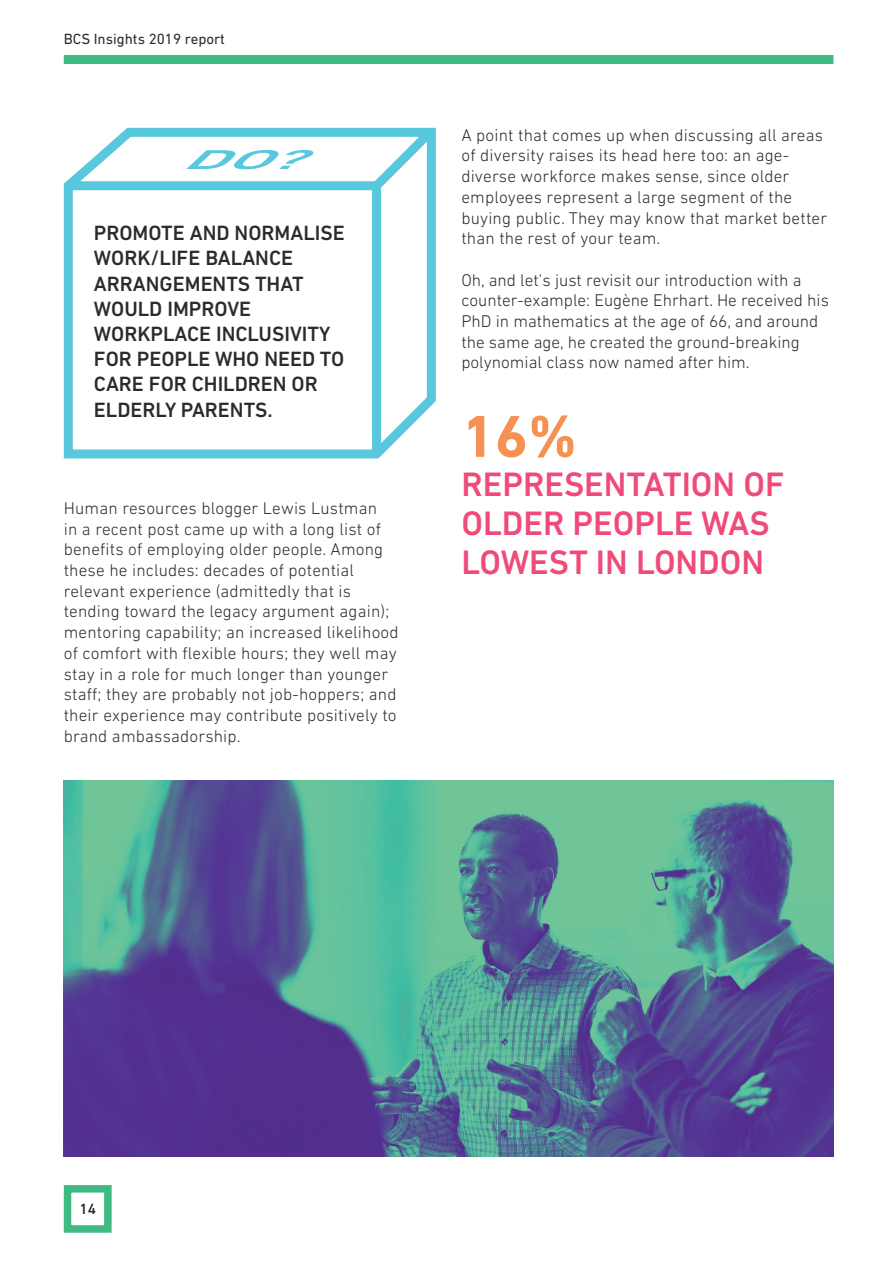
<style>
.page{position:relative;width:893px;height:1263px;background:#fff}
.page>*{position:absolute;margin:0;border:0;box-sizing:border-box;transform-origin:0 0}
.t1{font:700 60px "DIN Next LT Pro";color:#f69154}
.t2{font:500 34.5px/39px "DIN Next LT Pro";color:#f04a79}
.t3{font:500 21px/25.2px "DIN Next LT Pro";color:#292c2f}
.t4{font:300 17.25px/20.7px "DIN Next LT Pro";letter-spacing:.01em;color:#292c2f}
.t5{font:15px "DIN Next LT Pro";color:#292c2f}
.t6{font:500 15px "DIN Next LT Pro";color:#292c2f}
</style>
<div class="page">
<div style="left:64px;top:1185px;width:48px;height:48px;border:8px solid #3fba82"></div>
<div style="left:64px;top:55px;width:769px;height:9px;background:#3fba82"></div>
<img style="left:64px;top:781px;width:769px;height:376px">
<svg style="left:63px;top:127px;width:373px;height:332px"></svg>
<svg style="left:186px;top:150px;width:129px;height:19px"></svg>
<p class="t5" style="left:64px;top:31px;width:163px">BCS Insights 2019 report</p>
<p class="t3" style="left:94px;top:220px;width:252px">PROMOTE AND NORMALISE<br>WORK/LIFE BALANCE<br>ARRANGEMENTS THAT<br>WOULD IMPROVE<br>WORKPLACE INCLUSIVITY<br>FOR PEOPLE WHO NEED TO<br>CARE FOR CHILDREN OR<br>ELDERLY PARENTS.</p>
<p class="t4" style="left:64px;top:497px;width:336px">Human resources blogger Lewis Lustman<br>in a recent post came up with a long list of benefits of employing older people. Among these he includes: decades of potential relevant experience (admittedly that is tending toward the legacy argument again); mentoring capability; an increased likelihood of comfort with flexible hours; they well may stay in a role for much longer than younger staff; they are probably not job-hoppers; and their experience may contribute positively to brand ambassadorship.</p>
<p class="t4" style="left:461px;top:124px;width:367px">A point that comes up when discussing all areas of diversity raises its head here too: an age&shy;diverse workforce makes sense, since older employees represent a large segment of the buying public. They may know that market better than the rest of your team.</p>
<p class="t4" style="left:461px;top:269px;width:369px">Oh, and let’s just revisit our introduction with a counter-example: Eugène Ehrhart. He received his PhD in mathematics at the age of 66, and around the same age, he created the ground-breaking polynomial class now named after him.</p>
<h1 class="t1" style="left:461px;top:401px;width:117px">16%</h1>
<h2 class="t2" style="left:461px;top:464px;width:325px">REPRESENTATION OF<br>OLDER PEOPLE WAS<br>LOWEST IN LONDON</h2>
<p class="t6" style="left:79px;top:1200px;width:18px">14</p>
</div>
